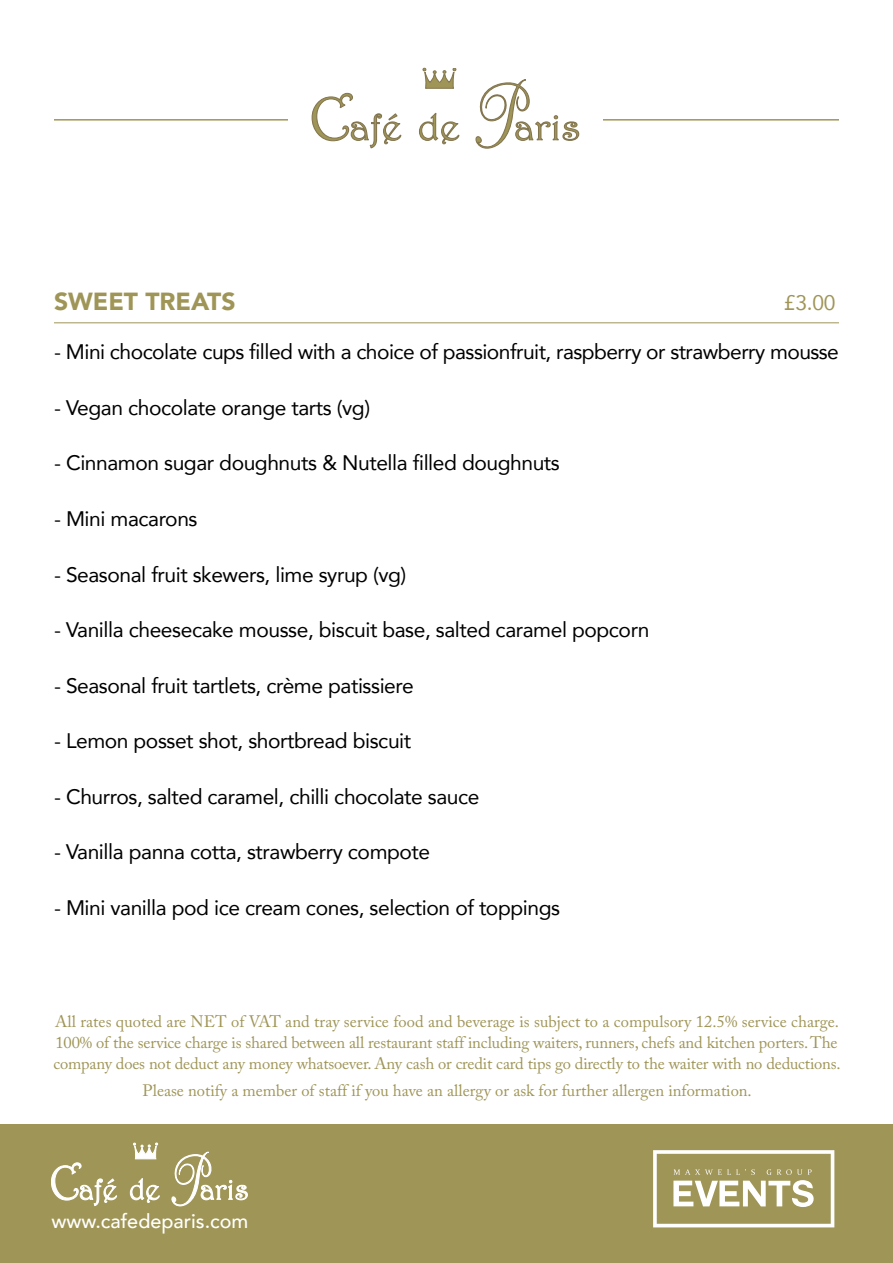
<style>
.page{position:relative;width:893px;height:1263px;background:#fff}
.page>*{position:absolute;margin:0;border:0;box-sizing:border-box;transform-origin:0 0}
.t1{font:900 24.75px "Avenir";color:#9f9557}
.t2{font:21px "Avenir";letter-spacing:-.02em;color:#000}
.t3{font:21px "Avenir";color:#9f9557}
.t4{font:500 19.8px "Avenir";color:#fff}
.t5{font:16.5px/21px "Adobe Caslon Pro";letter-spacing:-.01em;color:#9f9557}
</style>
<div class="page">
<div style="left:0;top:1124px;width:893px;height:139px;background:#9f9557"></div>
<svg style="left:51px;top:1162px;width:66px;height:44px"></svg>
<svg style="left:130px;top:1178px;width:30px;height:25px"></svg>
<svg style="left:171px;top:1151px;width:77px;height:55px"></svg>
<svg style="left:133px;top:1143px;width:25px;height:16px"></svg>
<svg style="left:653px;top:1150px;width:181px;height:77px"></svg>
<hr style="left:54px;top:322px;width:785px;height:1px;background:#9f9557">
<hr style="left:54px;top:119px;width:266px;height:2px;background:#9f9557">
<hr style="left:573px;top:119px;width:266px;height:2px;background:#9f9557">
<div style="left:288px;top:68px;width:315px;height:81px;background:#fff"></div>
<svg style="left:312px;top:92px;width:90px;height:57px"></svg>
<svg style="left:419px;top:112px;width:41px;height:33px"></svg>
<svg style="left:475px;top:79px;width:104px;height:70px"></svg>
<svg style="left:423px;top:68px;width:33px;height:20px"></svg>
<p class="t1" style="left:54px;top:280px;width:183px">SWEET TREATS</p>
<p class="t3" style="left:784px;top:286px;width:53px">£3.00</p>
<p class="t2" style="left:54px;top:335px;width:786px">- Mini chocolate cups filled with a choice of passionfruit, raspberry or strawberry mousse</p>
<p class="t2" style="left:54px;top:391px;width:318px">- Vegan chocolate orange tarts (vg)</p>
<p class="t2" style="left:54px;top:446px;width:507px">- Cinnamon sugar doughnuts &amp; Nutella filled doughnuts</p>
<p class="t2" style="left:54px;top:502px;width:145px">- Mini macarons</p>
<p class="t2" style="left:54px;top:557px;width:354px">- Seasonal fruit skewers, lime syrup (vg)</p>
<p class="t2" style="left:54px;top:613px;width:597px">- Vanilla cheesecake mousse, biscuit base, salted caramel popcorn</p>
<p class="t2" style="left:54px;top:668px;width:361px">- Seasonal fruit tartlets, crème patissiere</p>
<p class="t2" style="left:54px;top:724px;width:359px">- Lemon posset shot, shortbread biscuit</p>
<p class="t2" style="left:54px;top:779px;width:427px">- Churros, salted caramel, chilli chocolate sauce</p>
<p class="t2" style="left:54px;top:835px;width:378px">- Vanilla panna cotta, strawberry compote</p>
<p class="t2" style="left:54px;top:890px;width:508px">- Mini vanilla pod ice cream cones, selection of toppings</p>
<p class="t5" style="left:53px;top:1011px;width:789px">All rates quoted are NET of VAT and tray service food and beverage is subject to a compulsory 12.5% service charge.<br>100% of the service charge is shared between all restaurant staff including waiters, runners, chefs and kitchen porters. The company does not deduct any money whatsoever. Any cash or credit card tips go directly to the waiter with no deductions.</p>
<p class="t5" style="left:142px;top:1080px;width:611px">Please notify a member of staff if you have an allergy or ask for further allergen information.</p>
<p class="t4" style="left:51px;top:1204px;width:198px">www.cafedeparis.com</p>
</div>
